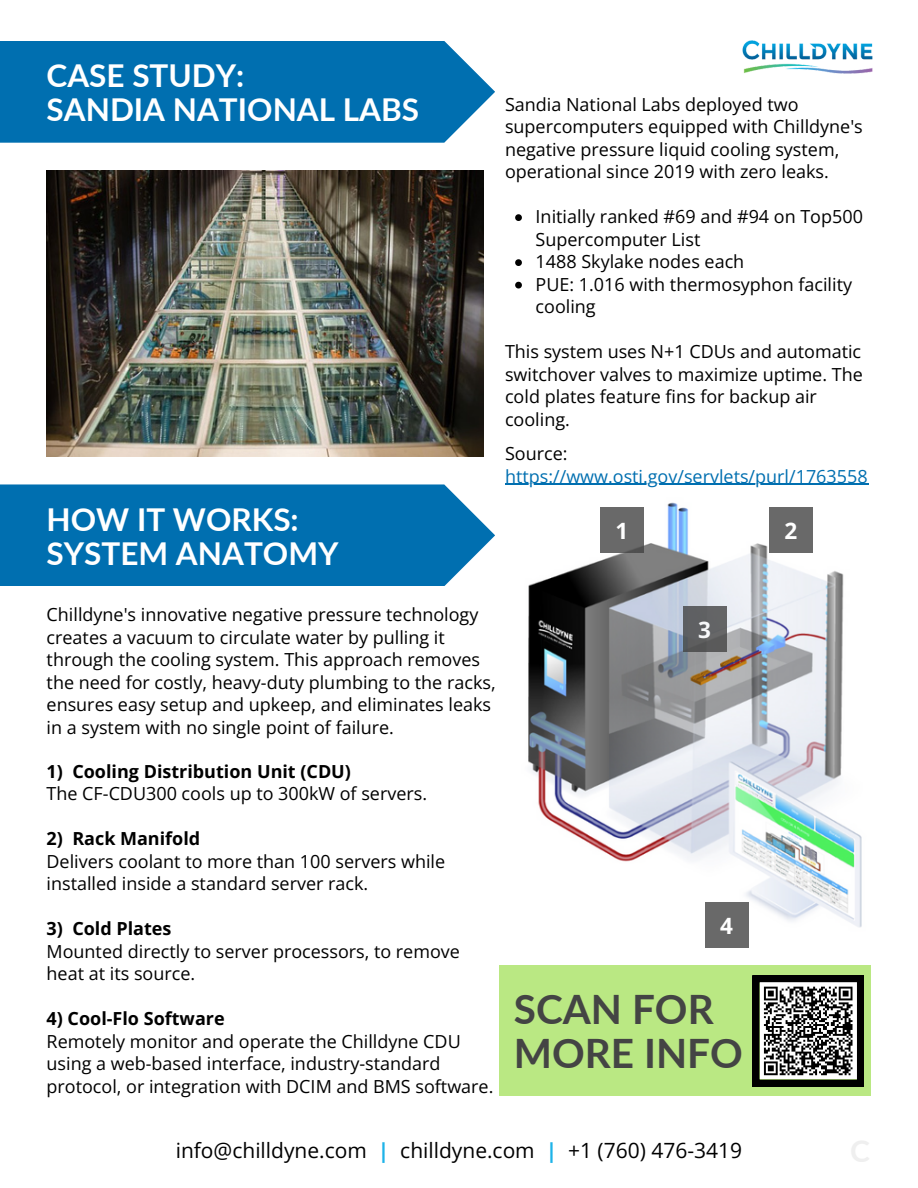
<style>
.page{position:relative;width:918px;height:1188px;background:#fff}
.page>*{position:absolute;margin:0;border:0;box-sizing:border-box;transform-origin:0 0}
.t1{font:700 40.5px/43.8px "Lato";color:#444}
.t2{font:700 31.5px/33.8px "Lato";color:#fff}
.t3{font:700 22.5px "Open Sans";color:#fff}
.t4{font:21px "Open Sans";color:#000}
.t5{font:18px/22.5px "Open Sans";color:#000}
.t6{font:700 18px "Open Sans";color:#000}
.t7{font:18px "Open Sans";color:#006fb0}
.s1{font-weight:700;color:#1eb3e8}
</style>
<div class="page">
<img style="left:47px;top:171px;width:436px;height:286px">
<div style="left:0;top:41px;width:495px;height:102px;background:#006fb0"></div>
<div style="left:0;top:484px;width:495px;height:102px;background:#006fb0"></div>
<img style="left:528px;top:502px;width:334px;height:438px">
<div style="left:600px;top:507px;width:44px;height:46px;background:#696969"></div>
<div style="left:705px;top:902px;width:43px;height:46px;background:#696969"></div>
<div style="left:683px;top:606px;width:44px;height:46px;background:linear-gradient(to right,#5b5d60,#626262)"></div>
<div style="left:769px;top:507px;width:44px;height:46px;background:#696969"></div>
<img style="left:743px;top:41px;width:129px;height:33px">
<div style="left:500px;top:966px;width:371px;height:130px;background:#bae883"></div>
<svg style="left:753px;top:975px;width:111px;height:111px;background:#6b6c6a"></svg>
<svg style="left:515px;top:214px;width:7px;height:7px"></svg>
<svg style="left:515px;top:259px;width:7px;height:7px"></svg>
<svg style="left:515px;top:282px;width:7px;height:7px"></svg>
<hr style="left:505px;top:484px;width:363px;height:1px;background:#006fb0">
<p class="t2" style="left:47px;top:58px;width:374px">CASE STUDY:<br>SANDIA NATIONAL LABS</p>
<p class="t2" style="left:47px;top:502px;width:293px">HOW IT WORKS:<br>SYSTEM ANATOMY</p>
<p class="t5" style="left:505px;top:93px;width:359px">Sandia National Labs deployed two supercomputers equipped with Chilldyne's negative pressure liquid cooling system, operational since 2019 with zero leaks.</p>
<p class="t5" style="left:536px;top:205px;width:329px">Initially ranked #69 and #94 on Top500<br>Supercomputer List</p>
<p class="t5" style="left:536px;top:250px;width:210px">1488 Skylake nodes each</p>
<p class="t5" style="left:536px;top:273px;width:318px">PUE: 1.016 with thermosyphon facility cooling</p>
<p class="t5" style="left:505px;top:340px;width:359px">This system uses N+1 CDUs and automatic switchover valves to maximize uptime. The cold plates feature fins for backup air cooling.</p>
<p class="t5" style="left:505px;top:442px;width:64px">Source:</p>
<p class="t7" style="left:505px;top:463px;width:364px">https://www.osti.gov/servlets/purl/1763558</p>
<p class="t3" style="left:615px;top:515px;width:14px">1</p>
<p class="t3" style="left:784px;top:515px;width:14px">2</p>
<p class="t5" style="left:47px;top:603px;width:451px">Chilldyne's innovative negative pressure technology creates a vacuum to circulate water by pulling it through the cooling system. This approach removes the need for costly, heavy-duty plumbing to the racks, ensures easy setup and upkeep, and eliminates leaks in a system with no single point of failure.</p>
<p class="t6" style="left:47px;top:759px;width:306px">1) Cooling Distribution Unit (CDU)</p>
<p class="t5" style="left:47px;top:782px;width:382px">The CF-CDU300 cools up to 300kW of servers.</p>
<p class="t6" style="left:47px;top:826px;width:155px">2) Rack Manifold</p>
<h2 class="t5" style="left:47px;top:849px;width:400px">Delivers coolant to more than 100 servers while installed inside a standard server rack.</h2>
<p class="t6" style="left:47px;top:916px;width:126px">3) Cold Plates</p>
<p class="t5" style="left:47px;top:939px;width:415px">Mounted directly to server processors, to remove heat at its source.</p>
<p class="t6" style="left:47px;top:1006px;width:180px">4) Cool-Flo Software</p>
<p class="t5" style="left:47px;top:1029px;width:448px">Remotely monitor and operate the Chilldyne CDU using a web-based interface, industry-standard protocol, or integration with DCIM and BMS software.</p>
<p class="t3" style="left:698px;top:614px;width:14px">3</p>
<p class="t3" style="left:720px;top:910px;width:14px">4</p>
<p class="t1" style="left:514px;top:987px;width:231px">SCAN FOR<br>MORE INFO</p>
<p class="t4" style="left:176px;top:1136px;width:568px">info@chilldyne.com <span class="s1">|</span> chilldyne.com <span class="s1">|</span> +1 (760) 476-3419</p>
</div>
